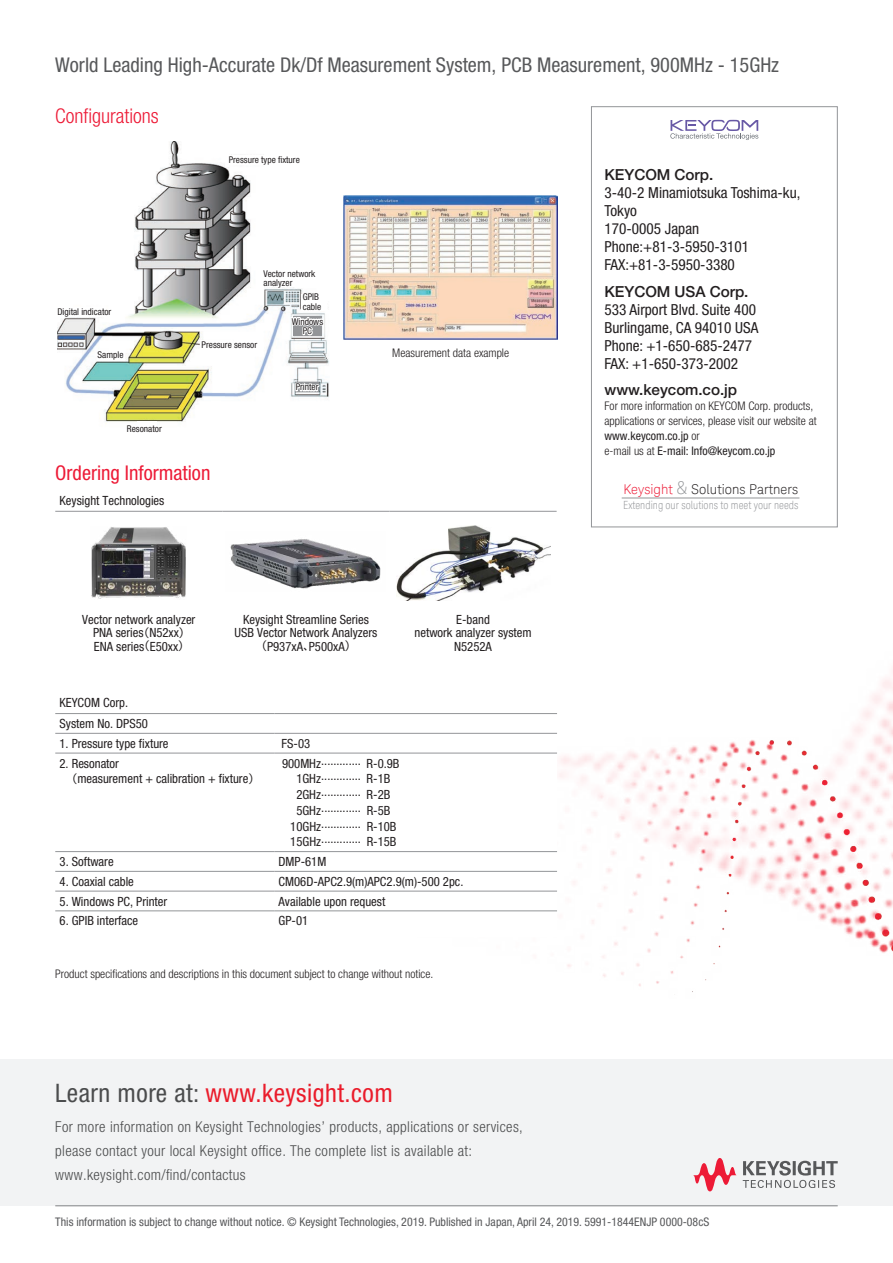
<style>
.page{position:relative;width:893px;height:1263px;background:#fff}
.page>*{position:absolute;margin:0;border:0;box-sizing:border-box;transform-origin:0 0}
.t1{font:condensed 25.5px "Helvetica Neue LT Std";letter-spacing:.02em;color:#ea1c2b}
.t2{font:condensed 20.4px "Helvetica Neue LT Std";color:#57585a}
.t3{font:condensed 20.4px "Helvetica Neue LT Std";color:#ed1a36}
.t4{font:300 condensed 20.4px "Helvetica Neue LT Std";color:#ed1a36}
.t5{font:condensed 15.3px/18px "Helvetica Neue LT Std";color:#231f20}
.t6{font:500 15.3px "Helvetica Neue LT Std";letter-spacing:-.005em;color:#231f20}
.t7{font:300 condensed 15px/24px "Helvetica Neue LT Std";letter-spacing:.025em;color:#4b4c4d}
.t8{font:300 13.5px "Keysight Sans";color:#231f20}
.t9{font:condensed 12.75px/13.5px "Helvetica Neue LT Std";color:#231f20;text-align:center}
.t10{font:300 condensed 11.85px/15px "Helvetica Neue LT Std";color:#231f20}
.t11{font:condensed 11.85px "Helvetica Neue LT Std";color:#57585a}
.t12{font:300 condensed 11.25px "Keysight Sans";color:#939598}
.t13{font:condensed 9.3px/9.8px "Helvetica Neue LT Std";color:#231f20}
.s1{font-family:"Shin Go Pro";font-stretch:normal;font-size:11.25px}
.s2{font-weight:400}
.s3{color:#ed1a36}
.s4{font-size:18px;color:#939598}
.s5{color:#4b4c4d}
</style>
<div class="page">
<div style="left:0;top:1059px;width:893px;height:146px;background:#f2f3f4"></div>
<img style="left:559px;top:497px;width:334px;height:495px">
<hr style="left:55px;top:511px;width:167px;height:1px;background:#939598">
<hr style="left:222px;top:511px;width:167px;height:1px;background:#939598">
<hr style="left:389px;top:511px;width:168px;height:1px;background:#939598">
<img style="left:91px;top:527px;width:95px;height:72px">
<img style="left:230px;top:539px;width:151px;height:50px">
<img style="left:396px;top:525px;width:154px;height:75px">
<img style="left:57px;top:142px;width:272px;height:282px">
<div style="left:228px;top:155px;width:39px;height:10px;background:#fff"></div>
<div style="left:263px;top:271px;width:64px;height:16px;background:#fff"></div>
<div style="left:302px;top:294px;width:25px;height:16px;background:#fff"></div>
<div style="left:200px;top:340px;width:32px;height:11px;background:#fff"></div>
<div style="left:62px;top:307px;width:44px;height:10px;background:#fff"></div>
<div style="left:97px;top:354px;width:28px;height:7px;background:#fff"></div>
<div style="left:138px;top:421px;width:19px;height:7px;background:#fff"></div>
<svg style="left:289px;top:296px;width:36px;height:50px"></svg>
<svg style="left:294px;top:382px;width:26px;height:13px"></svg>
<img style="left:344px;top:196px;width:213px;height:143px">
<hr style="left:55px;top:713px;width:219px;height:1px;background:#939598">
<hr style="left:274px;top:713px;width:283px;height:1px;background:#939598">
<hr style="left:55px;top:733px;width:219px;height:1px;background:#939598">
<hr style="left:274px;top:733px;width:283px;height:1px;background:#939598">
<hr style="left:55px;top:753px;width:219px;height:1px;background:#939598">
<hr style="left:274px;top:753px;width:283px;height:1px;background:#939598">
<hr style="left:55px;top:851px;width:219px;height:1px;background:#939598">
<hr style="left:274px;top:851px;width:283px;height:1px;background:#939598">
<hr style="left:55px;top:871px;width:219px;height:1px;background:#939598">
<hr style="left:274px;top:871px;width:283px;height:1px;background:#939598">
<hr style="left:55px;top:891px;width:219px;height:1px;background:#939598">
<hr style="left:274px;top:891px;width:283px;height:1px;background:#939598">
<hr style="left:55px;top:910px;width:219px;height:1px;background:#939598">
<hr style="left:274px;top:910px;width:283px;height:1px;background:#939598">
<svg style="left:670px;top:120px;width:88px;height:20px"></svg>
<hr style="left:622px;top:498px;width:177px;height:1px;background:#939598">
<div style="left:591px;top:106px;width:247px;height:421px;border:1px solid #939598"></div>
<hr style="left:55px;top:1205px;width:783px;height:1px;background:#808285">
<svg style="left:743px;top:1161px;width:95px;height:27px"></svg>
<svg style="left:693px;top:1158px;width:44px;height:33px"></svg>
<h2 class="t2" style="left:55px;top:53px;width:725px">World Leading High-Accurate Dk/Df Measurement System, PCB Measurement, 900MHz - 15GHz</h2>
<h2 class="t4" style="left:55px;top:104px;width:105px">Configurations</h2>
<p class="t13" style="left:229px;top:155px;width:73px">Pressure type fixture</p>
<p class="t13" style="left:57px;top:307px;width:56px">Digital indicator</p>
<p class="t13" style="left:98px;top:349px;width:27px">Sample</p>
<p class="t13" style="left:127px;top:423px;width:36px">Resonator</p>
<p class="t13" style="left:264px;top:270px;width:53px;line-height:8.7px">Vector network analyzer</p>
<p class="t13" style="left:303px;top:292px;width:20px">GPIB cable</p>
<p class="t13" style="left:292px;top:316px;width:33px;text-align:center">Windows<br>PC</p>
<p class="t13" style="left:202px;top:340px;width:57px">Pressure sensor</p>
<p class="t13" style="left:296px;top:382px;width:24px">Printer</p>
<h2 class="t3" style="left:55px;top:461px;width:157px">Ordering Information</h2>
<p class="t9" style="left:60px;top:493px;width:106px">Keysight Technologies</p>
<p class="t10" style="left:392px;top:346px;width:118px">Measurement data example</p>
<p class="t9" style="left:82px;top:612px;width:115px">Vector network analyzer<br>PNA series<span class="s1">（</span>N52xx<span class="s1">）<br></span>ENA series<span class="s1">（</span>E50xx<span class="s1">）</span></p>
<p class="t9" style="left:235px;top:612px;width:144px">Keysight Streamline Series<br>USB Vector Network Analyzers<span class="s1">（</span>P937xA<span class="s1">、</span>P500xA<span class="s1">）</span></p>
<p class="t9" style="left:414px;top:612px;width:119px">E-band<br>network analyzer system<br>N5252A</p>
<p class="t9" style="left:60px;top:691px;width:90px;line-height:21.3px;text-align:left">KEYCOM Corp.<br>System No. DPS50</p>
<p class="t9" style="left:60px;top:736px;width:111px">1. Pressure type fixture</p>
<p class="t9" style="left:282px;top:736px;width:30px">FS-03</p>
<p class="t9" style="left:66px;top:755px;width:195px;line-height:15.8px;text-align:left;text-indent:-7px">2. Resonator<br><span class="s1">（</span>measurement + calibration + fixture<span class="s1">）</span></p>
<p class="t9" style="left:282px;top:752px;width:119px;line-height:15.8px">900MHz ............. R-0.9B<br>1GHz ............. R-1B<br>2GHz ............. R-2B<br>5GHz ............. R-5B<br>10GHz ............. R-10B<br>15GHz ............. R-15B</p>
<p class="t9" style="left:60px;top:855px;width:56px">3. Software</p>
<p class="t9" style="left:279px;top:855px;width:49px">DMP-61M</p>
<p class="t9" style="left:60px;top:874px;width:76px">4. Coaxial cable</p>
<p class="t9" style="left:279px;top:874px;width:186px">CM06D-APC2.9(m)APC2.9(m)-500 2pc.</p>
<p class="t9" style="left:60px;top:894px;width:109px">5. Windows PC, Printer</p>
<p class="t9" style="left:279px;top:894px;width:108px">Available upon request</p>
<p class="t9" style="left:60px;top:914px;width:80px">6. GPIB interface</p>
<p class="t9" style="left:279px;top:914px;width:31px">GP-01</p>
<p class="t10" style="left:55px;top:966px;width:380px">Product specifications and descriptions in this document subject to change without notice.</p>
<p class="t6" style="left:604px;top:165px;width:110px">KEYCOM Corp.</p>
<p class="t5" style="left:605px;top:184px;width:197px">3-40-2 Minamiotsuka Toshima-ku,<br>Tokyo<br>170-0005 Japan<br>Phone:+81-3-5950-3101<br>FAX:+81-3-5950-3380</p>
<p class="t6" style="left:604px;top:282px;width:145px">KEYCOM USA Corp.</p>
<p class="t5" style="left:605px;top:300px;width:155px">533 Airport Blvd. Suite 400<br>Burlingame, CA 94010 USA<br>Phone: +1-650-685-2477<br>FAX: +1-650-373-2002</p>
<p class="t6" style="left:605px;top:380px;width:134px">www.keycom.co.jp</p>
<p class="t10" style="left:605px;top:399px;width:214px">For more information on KEYCOM Corp. products, applications or services, please visit our website at <span class="s2">www.keycom.co.jp</span> or<br>e-mail us at <span class="s2">E-mail: Info@keycom.co.jp</span></p>
<p class="t8" style="left:623px;top:481px;width:176px"><span class="s3">Keysight</span> <span class="s4">&amp;</span> Solutions Partners</p>
<p class="t12" style="left:623px;top:498px;width:177px">Extending our solutions to meet your needs</p>
<h1 class="t1" style="left:55px;top:1078px;width:339px"><span class="s5">Learn more at:</span> www.keysight.com</h1>
<p class="t7" style="left:55px;top:1114px;width:469px">For more information on Keysight Technologies’ products, applications or services, please contact your local Keysight office. The complete list is available at: www.keysight.com/find/contactus</p>
<p class="t11" style="left:55px;top:1215px;width:655px">This information is subject to change without notice. © Keysight Technologies, 2019. Published in Japan, April 24, 2019. 5991-1844ENJP 0000-08cS</p>
</div>
